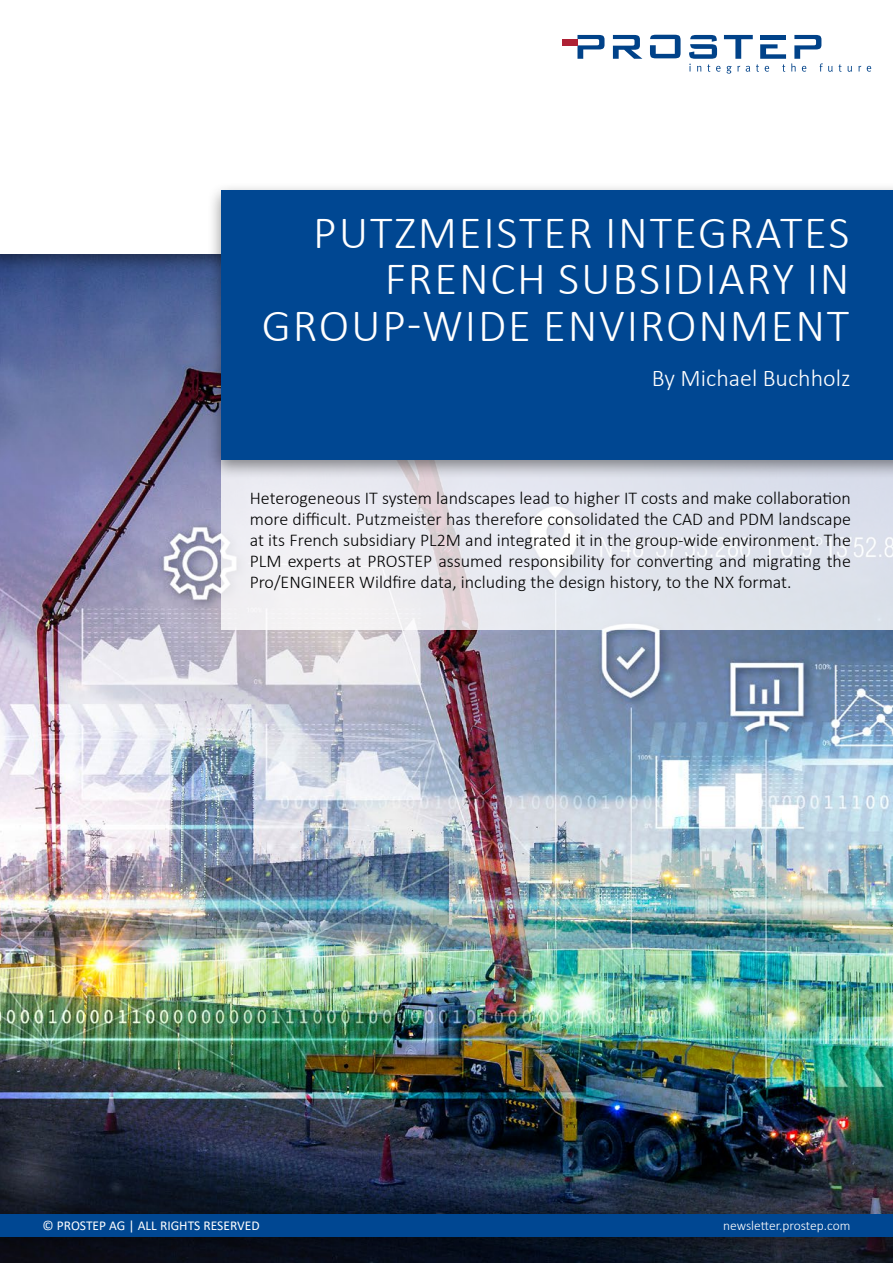
<style>
.page{position:relative;width:893px;height:1263px;background:#fff}
.page>*{position:absolute;margin:0;border:0;box-sizing:border-box;transform-origin:0 0}
.t1{font:300 46.5px/46.5px "Calibri";letter-spacing:.04em;color:#fff;text-align:right}
.t2{font:300 24px "Calibri";color:#fff}
.t3{font:300 18px/21px "Calibri";color:#000;text-align:justify}
.t4{font:13.5px "Calibri";color:#fff}
.t5{font:300 13.5px "Calibri";color:#fff}
</style>
<div class="page">
<img style="left:0;top:274px;width:893px;height:989px">
<svg style="left:221px;top:480px;width:672px;height:150px;fill:#e4e7ef"></svg>
<div style="left:207px;top:182px;width:686px;height:298px;background:#000;opacity:.43"></div>
<div style="left:221px;top:190px;width:672px;height:269px;background:#004792"></div>
<svg style="left:650px;top:35px;width:31px;height:23px"></svg>
<svg style="left:577px;top:35px;width:27px;height:24px"></svg>
<svg style="left:613px;top:35px;width:29px;height:24px"></svg>
<div style="left:562px;top:39px;width:15px;height:6px;background:#ae2135"></div>
<svg style="left:839px;top:64px;width:3px;height:8px"></svg>
<svg style="left:848px;top:66px;width:4px;height:6px"></svg>
<svg style="left:858px;top:66px;width:3px;height:6px"></svg>
<svg style="left:867px;top:66px;width:4px;height:6px"></svg>
<svg style="left:689px;top:35px;width:144px;height:39px"></svg>
<hr style="left:760px;top:35px;width:26px;height:4px;background:#004289">
<div style="left:0;top:1206px;width:893px;height:51px;background:#000;opacity:.43"></div>
<div style="left:0;top:1214px;width:893px;height:23px;background:#004792"></div>
<h1 class="t1" style="left:262px;top:208px;width:589px">PUTZMEISTER INTEGRATES<br>FRENCH SUBSIDIARY IN<br>GROUP-WIDE ENVIRONMENT</h1>
<h2 class="t2" style="left:652px;top:363px;width:200px">By Michael Buchholz</h2>
<p class="t3" style="left:250px;top:487px;width:603px">Heterogeneous IT system landscapes lead to higher IT costs and make collaboration more difficult. Putzmeister has therefore consolidated the CAD and PDM landscape at its French subsidiary PL2M and integrated it in the group-wide environment. The PLM experts at PROSTEP assumed responsibility for converting and migrating the Pro/ENGINEER Wildfire data, including the design history, to the NX format.</p>
<p class="t4" style="left:43px;top:1216px;width:219px">© PROSTEP AG | ALL RIGHTS RESERVED</p>
<p class="t5" style="left:723px;top:1217px;width:129px">newsletter.prostep.com</p>
</div>
